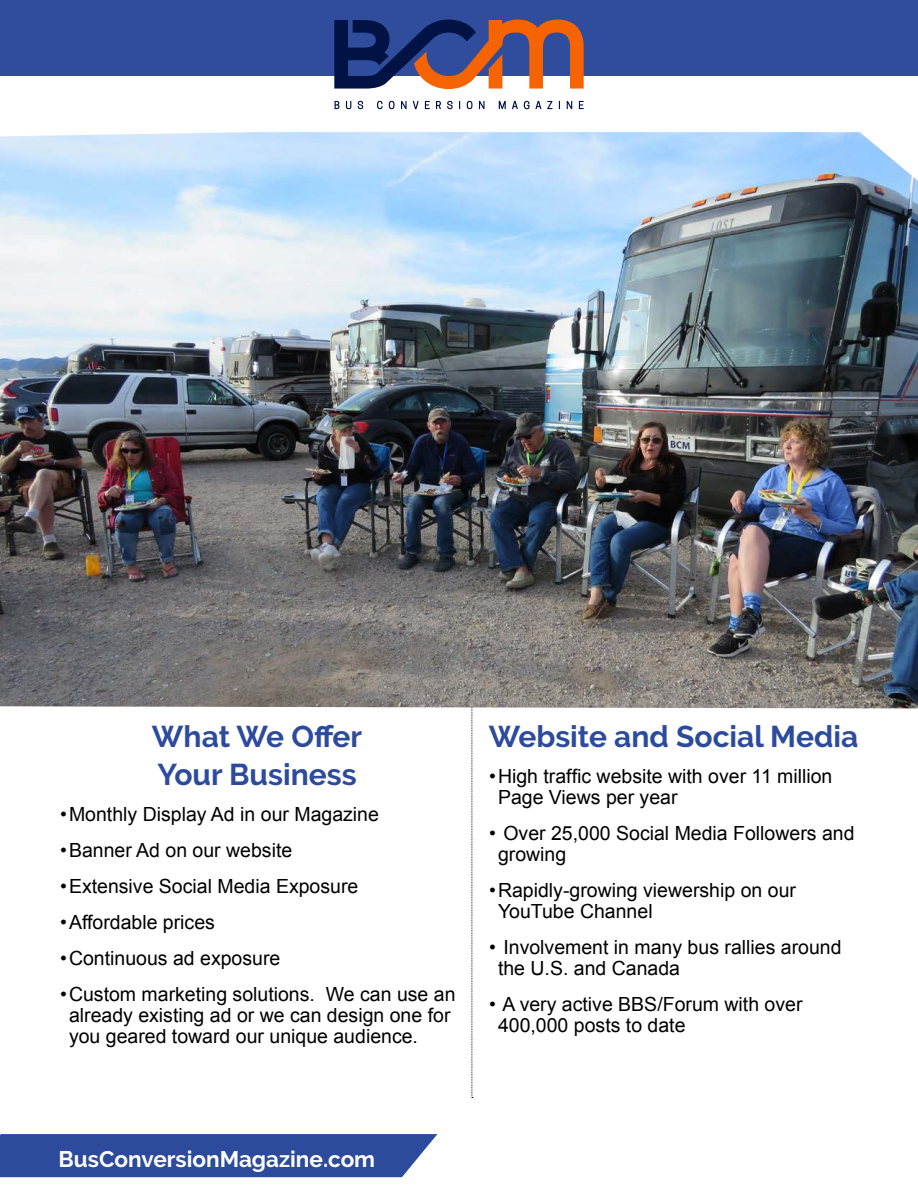
<style>
.page{position:relative;width:918px;height:1188px;background:#fff}
.page>*{position:absolute;margin:0;border:0;box-sizing:border-box;transform-origin:0 0}
.t1{font:700 30px/37.5px "Raleway";color:#2d4b9d}
.t2{font:700 22.5px "Raleway";color:#fff}
.t3{font:19.5px/21px "Arial";color:#000}
</style>
<div class="page">
<div style="left:0;top:1134px;width:437px;height:43px;background:#2d4b9d"></div>
<svg style="left:472px;top:708px;width:1px;height:390px"></svg>
<div style="left:0;top:0;width:918px;height:75px;background:#304d9d"></div>
<img style="left:0;top:132px;width:918px;height:576px">
<svg style="left:335px;top:101px;width:5px;height:8px"></svg>
<svg style="left:346px;top:101px;width:5px;height:8px"></svg>
<svg style="left:358px;top:101px;width:5px;height:8px"></svg>
<svg style="left:377px;top:101px;width:6px;height:8px"></svg>
<svg style="left:389px;top:101px;width:6px;height:8px"></svg>
<svg style="left:401px;top:101px;width:6px;height:8px"></svg>
<svg style="left:413px;top:101px;width:6px;height:8px"></svg>
<svg style="left:425px;top:101px;width:5px;height:8px"></svg>
<svg style="left:436px;top:101px;width:5px;height:8px"></svg>
<svg style="left:447px;top:101px;width:6px;height:8px"></svg>
<svg style="left:467px;top:101px;width:6px;height:8px"></svg>
<svg style="left:479px;top:101px;width:6px;height:8px"></svg>
<svg style="left:499px;top:101px;width:7px;height:8px"></svg>
<svg style="left:512px;top:101px;width:6px;height:8px"></svg>
<svg style="left:524px;top:101px;width:5px;height:8px"></svg>
<svg style="left:535px;top:101px;width:6px;height:8px"></svg>
<svg style="left:547px;top:101px;width:6px;height:8px"></svg>
<svg style="left:567px;top:101px;width:5px;height:8px"></svg>
<svg style="left:579px;top:101px;width:5px;height:8px"></svg>
<svg style="left:334px;top:20px;width:250px;height:69px"></svg>
<h1 class="t1" style="left:152px;top:718px;width:212px">What We Offer<br>Your Business</h1>
<p class="t3" style="left:60px;top:804px;width:320px">•Monthly Display Ad in our Magazine</p>
<p class="t3" style="left:60px;top:840px;width:234px">•Banner Ad on our website</p>
<p class="t3" style="left:60px;top:876px;width:300px">•Extensive Social Media Exposure</p>
<p class="t3" style="left:60px;top:912px;width:156px">•Affordable prices</p>
<p class="t3" style="left:60px;top:948px;width:222px">•Continuous ad exposure</p>
<p class="t3" style="left:69px;top:984px;width:388px;text-indent:-9px">•Custom marketing solutions. We can use an already existing ad or we can design one for you geared toward our unique audience.</p>
<h1 class="t1" style="left:489px;top:718px;width:371px">Website and Social Media</h1>
<p class="t3" style="left:498px;top:766px;width:336px;text-indent:-9px">•High traffic website with over 11 million<br>Page Views per year</p>
<p class="t3" style="left:498px;top:823px;width:358px;text-indent:-9px">• Over 25,000 Social Media Followers and growing</p>
<p class="t3" style="left:498px;top:880px;width:299px;text-indent:-9px">•Rapidly-growing viewership on our<br>YouTube Channel</p>
<p class="t3" style="left:498px;top:937px;width:345px;text-indent:-9px">• Involvement in many bus rallies around the U.S. and Canada</p>
<p class="t3" style="left:498px;top:994px;width:306px;text-indent:-9px">• A very active BBS/Forum with over<br>400,000 posts to date</p>
<p class="t2" style="left:59px;top:1146px;width:318px">BusConversionMagazine.com</p>
</div>
